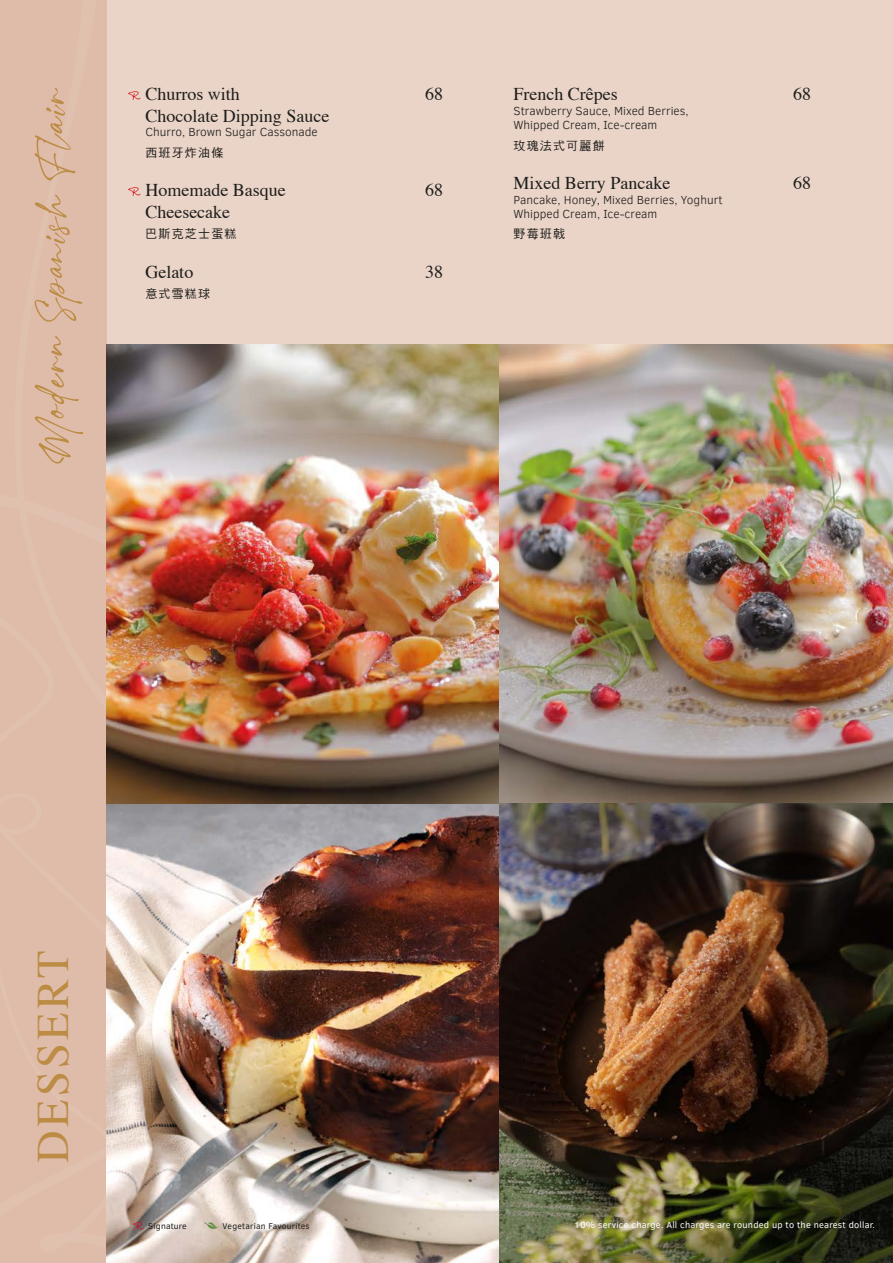
<style>
.page{position:relative;width:893px;height:1263px;background:#ead4c7}
.page>*{position:absolute;margin:0;border:0;box-sizing:border-box;transform-origin:0 0}
.t1{font:50.55px "Charlotte Southern";color:#bc8c44}
.t2{font:45px "Times";letter-spacing:.075em;color:#bc8c44}
.t3{font:18px "Times";color:#1d1d1b}
.t4{font:300 12px/14.4px "Clear Sans";color:#1d1d1b}
.t5{font:12px "DF Hei Std W5";letter-spacing:.1em;color:#1d1d1b}
.t6{font:9.15px "Clear Sans";letter-spacing:.025em;color:#fff}
.t7{font:8.55px "Clear Sans";letter-spacing:.025em;color:#1d1d1b}
</style>
<div class="page">
<div style="left:0;top:839px;width:106px;height:424px;background:#dfbcaa"></div>
<div style="left:0;top:0;width:106px;height:839px;background:#dfbcaa"></div>
<img style="left:106px;top:344px;width:787px;height:919px">
<svg style="left:133px;top:1222px;width:11px;height:8px"></svg>
<svg style="left:204px;top:1222px;width:14px;height:7px"></svg>
<svg style="left:128px;top:91px;width:12px;height:9px"></svg>
<svg style="left:128px;top:187px;width:12px;height:9px"></svg>
<h1 class="t1" style="left:28px;top:464px;width:377px;rotate:-90deg">Modern Spanish Flair</h1>
<h3 class="t3" style="left:145px;top:78px;width:96px">Churros with</h3>
<h3 class="t3" style="left:425px;top:78px;width:19px">68</h3>
<h3 class="t3" style="left:145px;top:99px;width:185px">Chocolate Dipping Sauce</h3>
<p class="t4" style="left:145px;top:125px;width:174px">Churro, Brown Sugar Cassonade</p>
<p class="t5" style="left:145px;top:146px;width:79px">西班牙炸油條</p>
<h3 class="t3" style="left:145px;top:174px;width:142px">Homemade Basque</h3>
<h3 class="t3" style="left:425px;top:174px;width:19px">68</h3>
<h3 class="t3" style="left:145px;top:195px;width:86px">Cheesecake</h3>
<p class="t5" style="left:145px;top:228px;width:93px">巴斯克芝士蛋糕</p>
<h3 class="t3" style="left:145px;top:255px;width:49px">Gelato</h3>
<h3 class="t3" style="left:425px;top:255px;width:19px">38</h3>
<p class="t5" style="left:145px;top:288px;width:66px">意式雪糕球</p>
<h3 class="t3" style="left:513px;top:78px;width:106px">French Crêpes</h3>
<h3 class="t3" style="left:793px;top:78px;width:19px">68</h3>
<p class="t4" style="left:513px;top:103px;width:177px">Strawberry Sauce, Mixed Berries,<br>Whipped Cream, Ice-cream</p>
<p class="t5" style="left:513px;top:139px;width:93px">玫瑰法式可麗餅</p>
<h3 class="t3" style="left:513px;top:166px;width:158px">Mixed Berry Pancake</h3>
<h3 class="t3" style="left:793px;top:166px;width:19px">68</h3>
<p class="t4" style="left:513px;top:192px;width:211px">Pancake, Honey, Mixed Berries, Yoghurt<br>Whipped Cream, Ice-cream</p>
<p class="t5" style="left:513px;top:228px;width:53px">野莓班戟</p>
<h2 class="t2" style="left:11px;top:1163px;width:214px;rotate:-90deg">DESSERT</h2>
<p class="t7" style="left:148px;top:1220px;width:40px">Signature</p>
<p class="t7" style="left:223px;top:1220px;width:89px">Vegetarian Favourites</p>
<p class="t6" style="left:574px;top:1219px;width:302px">10% service charge. All charges are rounded up to the nearest dollar.</p>
</div>
